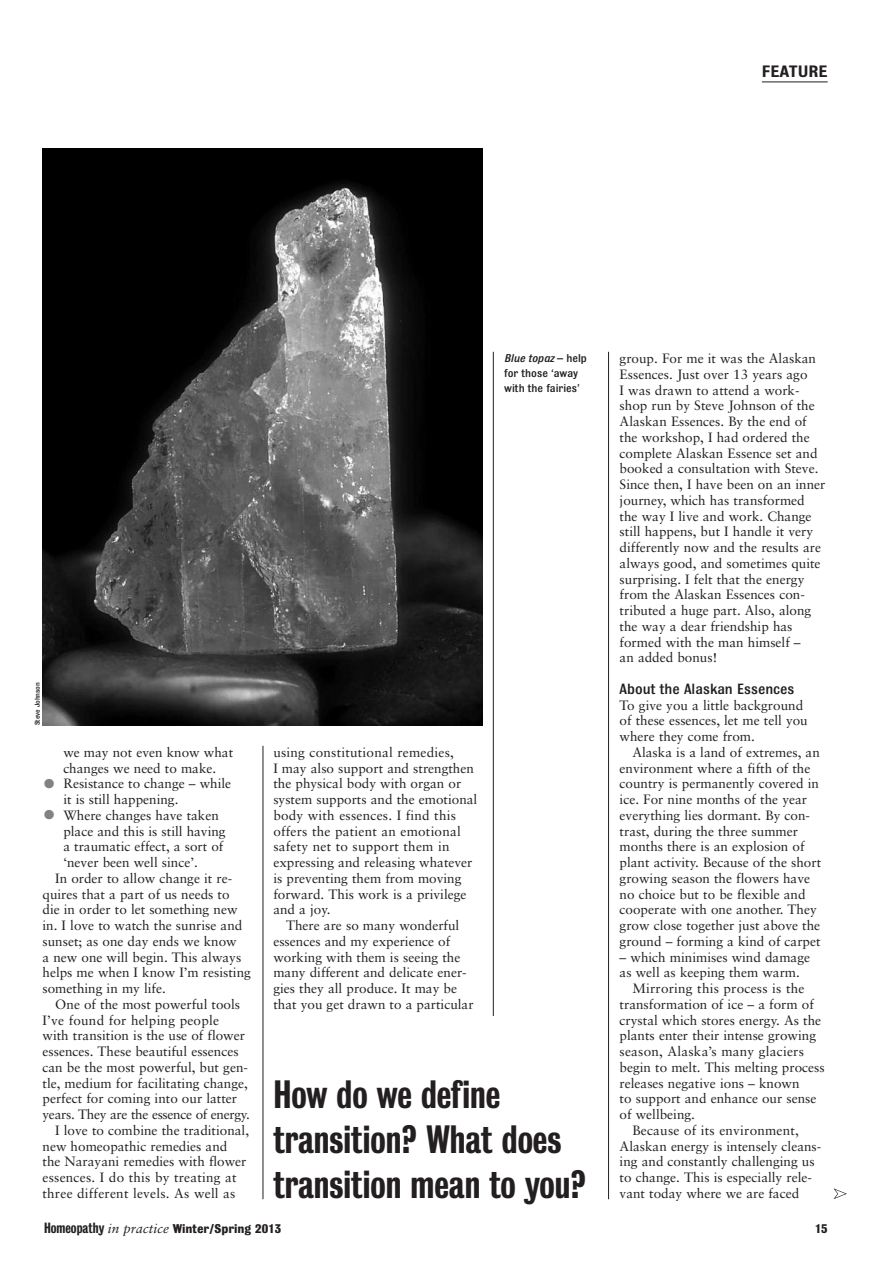
<style>
.page{position:relative;width:893px;height:1263px;background:#fff}
.page>*{position:absolute;margin:0;border:0;box-sizing:border-box;transform-origin:0 0}
.t1{font:36px/45px "Bureau Grotesque Three Five";color:#231f20}
.t2{font:500 15.75px "Bulldog";color:#231f20}
.t3{font:15px "Bureau Grotesque Five Five";color:#231f20}
.t4{font:13.5px/15.8px "Sabon";color:#231f20}
.t5{font:700 13.5px "Bulldog";color:#231f20}
.t6{font:13.5px "Sabon";letter-spacing:-.02em;color:#231f20}
.t7{font:500 12px/15px "Bulldog";color:#231f20}
.t8{font:500 7.5px "Bulldog";color:#231f20}
.s1{font-style:italic}
.s2{font-size:27px;color:#808285}
.s3{font-family:"Bureau Grotesque Three Five";font-weight:400}
.s4{font-family:"Sabon";font-weight:400;font-style:italic}
</style>
<div class="page">
<hr style="left:762px;top:82px;width:66px;height:1px;background:#231f20">
<hr style="left:493px;top:352px;width:1px;height:847px;background:#231f20">
<hr style="left:263px;top:746px;width:1px;height:453px;background:#231f20">
<hr style="left:608px;top:352px;width:1px;height:847px;background:#231f20">
<div style="left:273px;top:1016px;width:325px;height:189px;background:#fff"></div>
<svg style="left:833px;top:1188px;width:14px;height:11px"></svg>
<img style="left:43px;top:149px;width:440px;height:577px">
<p class="t3" style="left:762px;top:63px;width:67px">FEATURE</p>
<p class="t7" style="left:504px;top:350px;width:84px"><span class="s1">Blue topaz</span> – help for those ‘away with the fairies’</p>
<p class="t8" style="left:33px;top:725px;width:45px;rotate:-90deg">Steve Johnson</p>
<p class="t4" style="left:63px;top:745px;width:171px">we may not even know what changes we need to make.</p>
<p class="t4" style="left:63px;top:777px;width:169px;text-indent:-21px"><span class="s2">•</span> Resistance to change – while it is still happening.</p>
<p class="t4" style="left:43px;top:808px;width:178px"><span class="s2">•</span> Where changes have taken</p>
<p class="t4" style="left:63px;top:824px;width:164px">place and this is still having</p>
<p class="t4" style="left:63px;top:840px;width:162px">a traumatic effect, a sort of</p>
<p class="t4" style="left:63px;top:856px;width:136px">‘never been well since’.</p>
<p class="t4" style="left:55px;top:871px;width:178px">In order to allow change it re-</p>
<p class="t4" style="left:43px;top:887px;width:189px">quires that a part of us needs to</p>
<p class="t4" style="left:43px;top:903px;width:196px">die in order to let something new</p>
<p class="t4" style="left:43px;top:919px;width:201px">in. I love to watch the sunrise and</p>
<p class="t4" style="left:43px;top:934px;width:196px">sunset; as one day ends we know</p>
<p class="t4" style="left:43px;top:950px;width:200px">a new one will begin. This always</p>
<p class="t4" style="left:43px;top:966px;width:210px">helps me when I know I’m resisting</p>
<p class="t4" style="left:43px;top:982px;width:125px">something in my life.</p>
<p class="t4" style="left:55px;top:997px;width:186px">One of the most powerful tools</p>
<p class="t4" style="left:43px;top:1013px;width:178px">I’ve found for helping people</p>
<p class="t4" style="left:43px;top:1029px;width:204px">with transition is the use of flower</p>
<p class="t4" style="left:43px;top:1045px;width:198px">essences. These beautiful essences</p>
<p class="t4" style="left:43px;top:1060px;width:207px">can be the most powerful, but gen-</p>
<p class="t4" style="left:43px;top:1076px;width:207px">tle, medium for facilitating change,</p>
<p class="t4" style="left:43px;top:1092px;width:196px">perfect for coming into our latter</p>
<p class="t6" style="left:43px;top:1109px;width:209px">years. They are the essence of energy.</p>
<p class="t4" style="left:55px;top:1123px;width:195px">I love to combine the traditional,</p>
<p class="t4" style="left:43px;top:1139px;width:186px">new homeopathic remedies and</p>
<p class="t4" style="left:43px;top:1155px;width:205px">the Narayani remedies with flower</p>
<p class="t4" style="left:43px;top:1171px;width:196px">essences. I do this by treating at</p>
<p class="t4" style="left:43px;top:1186px;width:194px">three different levels. As well as</p>
<p class="t4" style="left:273px;top:745px;width:205px">using constitutional remedies,<br>I may also support and strengthen the physical body with organ or system supports and the emotional body with essences. I find this offers the patient an emotional safety net to support them in expressing and releasing whatever is preventing them from moving forward. This work is a privilege and a joy.</p>
<p class="t4" style="left:273px;top:919px;width:202px;text-indent:13px">There are so many wonderful essences and my experience of working with them is seeing the many different and delicate ener&shy;gies they all produce. It may be that you get drawn to a particular</p>
<h1 class="t1" style="left:273px;top:1075px;width:314px">How do we define transition? What does transition mean to you?</h1>
<p class="t4" style="left:620px;top:352px;width:207px">group. For me it was the Alaskan<br>Essences. Just over 13 years ago<br>I was drawn to attend a work&shy;shop run by Steve Johnson of the<br>Alaskan Essences. By the end of the workshop, I had ordered the complete Alaskan Essence set and booked a consultation with Steve.<br>Since then, I have been on an inner journey, which has transformed the way I live and work. Change still happens, but I handle it very differently now and the results are always good, and sometimes quite surprising. I felt that the energy from the Alaskan Essences con&shy;tributed a huge part. Also, along the way a dear friendship has formed with the man himself –<br>an added bonus!</p>
<p class="t2" style="left:620px;top:679px;width:176px">About the Alaskan Essences</p>
<p class="t4" style="left:620px;top:698px;width:190px">To give you a little background of these essences, let me tell you where they come from.</p>
<p class="t4" style="left:620px;top:745px;width:203px;text-indent:13px">Alaska is a land of extremes, an environment where a fifth of the country is permanently covered in ice. For nine months of the year everything lies dormant. By con&shy;trast, during the three summer months there is an explosion of plant activity. Because of the short growing season the flowers have no choice but to be flexible and cooperate with one another. They grow close together just above the ground – forming a kind of carpet</p>
<p class="t4" style="left:620px;top:950px;width:192px">– which minimises wind damage</p>
<p class="t4" style="left:620px;top:966px;width:182px">as well as keeping them warm.</p>
<p class="t4" style="left:632px;top:982px;width:174px">Mirroring this process is the</p>
<p class="t4" style="left:620px;top:997px;width:196px">transformation of ice – a form of</p>
<p class="t4" style="left:620px;top:1013px;width:203px">crystal which stores energy. As the</p>
<p class="t4" style="left:620px;top:1029px;width:198px">plants enter their intense growing</p>
<p class="t4" style="left:620px;top:1045px;width:186px">season, Alaska’s many glaciers</p>
<p class="t4" style="left:620px;top:1060px;width:207px">begin to melt. This melting process</p>
<p class="t4" style="left:620px;top:1076px;width:181px">releases negative ions – known</p>
<p class="t4" style="left:620px;top:1092px;width:198px">to support and enhance our sense</p>
<p class="t4" style="left:620px;top:1108px;width:77px">of wellbeing.</p>
<p class="t4" style="left:632px;top:1123px;width:168px">Because of its environment,</p>
<p class="t4" style="left:620px;top:1139px;width:203px">Alaskan energy is intensely cleans-</p>
<p class="t4" style="left:620px;top:1155px;width:197px">ing and constantly challenging us</p>
<p class="t4" style="left:620px;top:1171px;width:194px">to change. This is especially rele-</p>
<p class="t4" style="left:620px;top:1186px;width:181px">vant today where we are faced</p>
<p class="t5" style="left:44px;top:1221px;width:239px"><span class="s3">Homeopathy</span> <span class="s4">in practice</span> Winter/Spring 2013</p>
<p class="t5" style="left:815px;top:1221px;width:15px">15</p>
</div>
